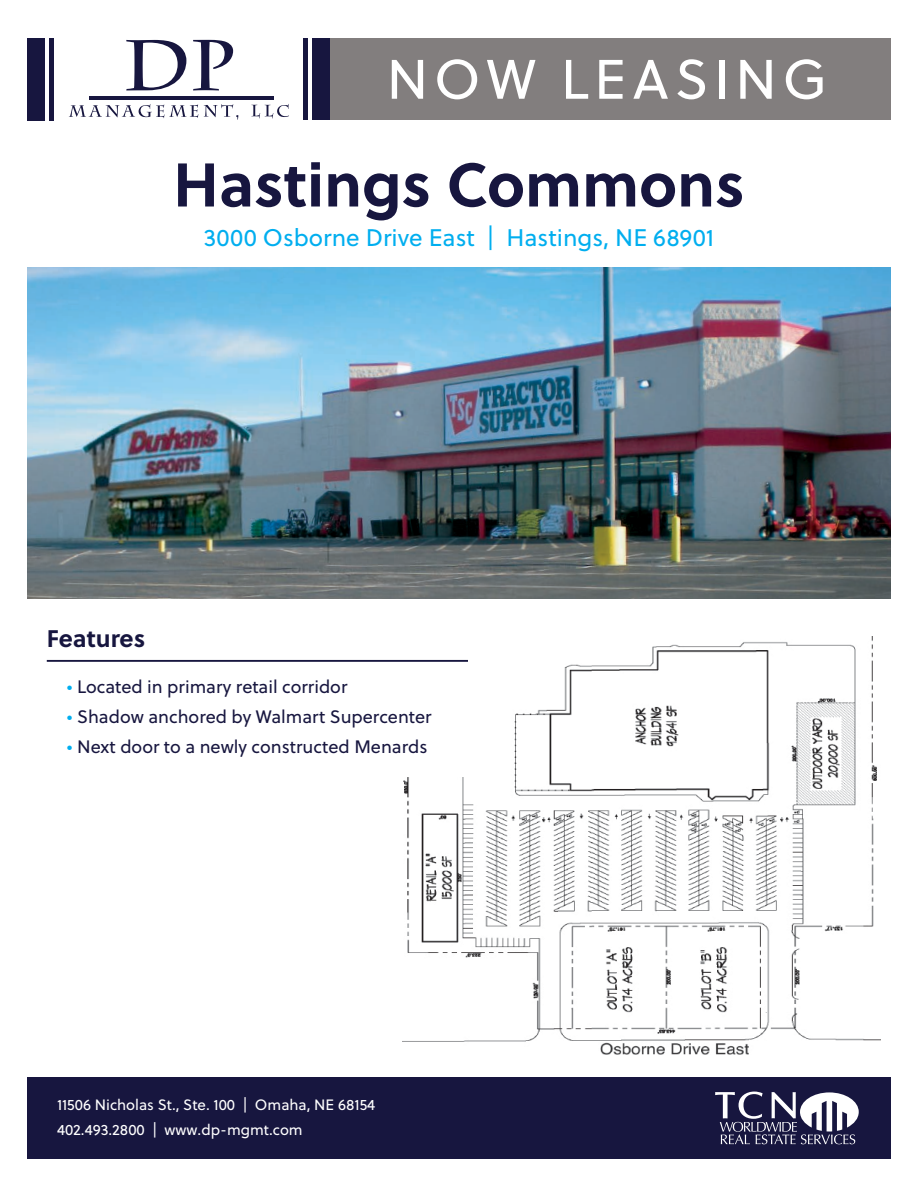
<style>
.page{position:relative;width:918px;height:1188px;background:#fff}
.page>*{position:absolute;margin:0;border:0;box-sizing:border-box;transform-origin:0 0}
.t1{font:700 61.5px "Soleil";color:#17163f}
.t2{font:55.5px "Soleil";letter-spacing:.1em;color:#fff}
.t3{font:24px "Soleil";color:#00aeef}
.t4{font:700 24px "Soleil";color:#17163f}
.t5{font:18px "Soleil";color:#17163f}
.t6{font:15px/25.5px "Soleil";color:#fff}
.s1{color:#00aeef}
</style>
<div class="page">
<img style="left:403px;top:636px;width:478px;height:419px">
<div style="left:312px;top:616px;width:177px;height:161px;background:#fff"></div>
<hr style="left:47px;top:660px;width:421px;height:2px;background:#17163f">
<div style="left:27px;top:1077px;width:864px;height:82px;background:#17163f"></div>
<svg style="left:715px;top:1092px;width:144px;height:52px"></svg>
<div style="left:312px;top:38px;width:579px;height:82px;background:#827e7e"></div>
<svg style="left:69px;top:104px;width:129px;height:14px"></svg>
<svg style="left:204px;top:104px;width:34px;height:16px"></svg>
<svg style="left:251px;top:104px;width:38px;height:14px"></svg>
<div style="left:27px;top:38px;width:17px;height:82px;background:#17163f"></div>
<div style="left:312px;top:38px;width:18px;height:82px;background:#17163f"></div>
<hr style="left:49px;top:38px;width:4px;height:82px;background:#17163f">
<hr style="left:303px;top:38px;width:4px;height:82px;background:#17163f">
<hr style="left:89px;top:96px;width:184px;height:3px;background:#17163f">
<svg style="left:126px;top:40px;width:60px;height:50px"></svg>
<svg style="left:193px;top:40px;width:40px;height:50px"></svg>
<img style="left:27px;top:267px;width:864px;height:331px">
<h2 class="t2" style="left:387px;top:39px;width:442px">NOW LEASING</h2>
<h1 class="t1" style="left:173px;top:137px;width:573px">Hastings Commons</h1>
<h3 class="t3" style="left:204px;top:220px;width:512px">3000 Osborne Drive East | Hastings, NE 68901</h3>
<h3 class="t4" style="left:47px;top:620px;width:100px">Features</h3>
<p class="t5" style="left:67px;top:674px;width:282px"><span class="s1">•</span> Located in primary retail corridor</p>
<p class="t5" style="left:67px;top:704px;width:366px"><span class="s1">•</span> Shadow anchored by Walmart Supercenter</p>
<p class="t5" style="left:67px;top:734px;width:362px"><span class="s1">•</span> Next door to a newly constructed Menards</p>
<p class="t6" style="left:57px;top:1091px;width:320px">11506 Nicholas St., Ste. 100 | Omaha, NE 68154<br>402.493.2800 | www.dp-mgmt.com</p>
</div>
